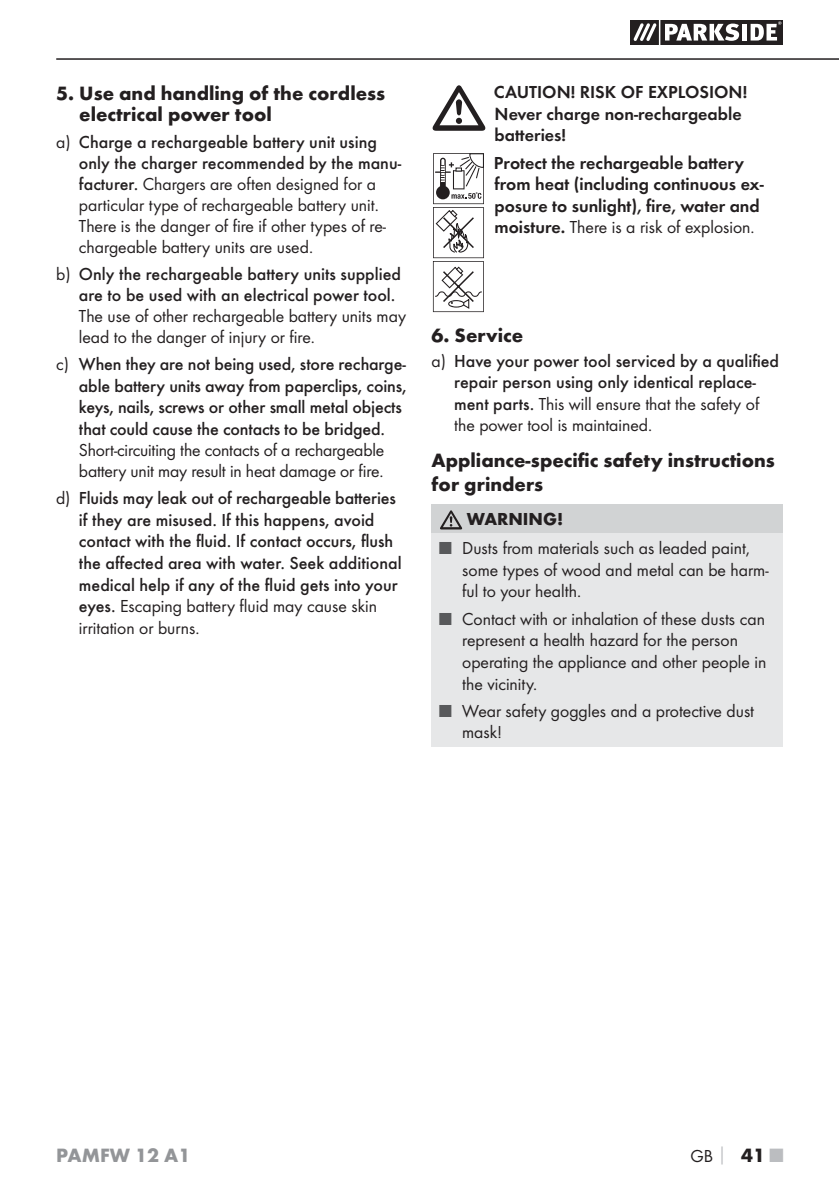
<style>
.page{position:relative;width:839px;height:1190px;background:#fff}
.page>*{position:absolute;margin:0;border:0;box-sizing:border-box;transform-origin:0 0}
.t1{font:700 20px/21px "Futura";color:#231f20}
.t2{font:700 20px "Futura";color:#939598}
.t3{font:18px/21.6px "Futura Boo";color:#231f20}
.t4{font:500 18px/21.6px "Futura";color:#231f20}
.t5{font:18px/21.6px "Futura Dem";color:#231f20}
.t6{font:700 18px "Futura";color:#231f20}
.s1{font-family:"Futura Boo";font-weight:400}
.s2{font-family:"Futura";font-weight:500}
.s3{font-family:"Futura Dem"}
.s4{color:#58595b}
.s5{font-family:"Futura";font-weight:700;color:#bbbdc0}
.s6{font-family:"Futura";font-weight:700;font-size:20px}
.s7{font-family:"Futura";font-weight:700;font-size:20px;color:#bbbdc0}
</style>
<div class="page">
<hr style="left:56px;top:58px;width:782px;height:2px;background:#231f20">
<svg style="left:630px;top:20px;width:152px;height:25px"></svg>
<hr style="left:658px;top:20px;width:2px;height:25px;background:#fff">
<div style="left:431px;top:504px;width:351px;height:29px;background:#d1d3d4"></div>
<div style="left:431px;top:533px;width:351px;height:213px;background:#e6e7e8"></div>
<svg style="left:440px;top:510px;width:22px;height:19px"></svg>
<svg style="left:432px;top:85px;width:53px;height:46px"></svg>
<svg style="left:432px;top:153px;width:51px;height:159px"></svg>
<p class="t1" style="left:79px;top:85px;width:307px;text-indent:-23px">5. Use and handling of the cordless electrical power tool</p>
<p class="t4" style="left:79px;top:133px;width:323px;line-height:21px;text-indent:-23px"><span class="s1">a)</span> Charge a rechargeable battery unit using only the charger recommended by the manu-</p>
<p class="t3" style="left:79px;top:174px;width:308px;line-height:21px"><span class="s2">facturer.</span> Chargers are often designed for a particular type of rechargeable battery unit.<br>There is the danger of fire if other types of re&shy;chargeable battery units are used.</p>
<p class="t4" style="left:79px;top:264px;width:323px;line-height:21px;text-indent:-23px"><span class="s1">b)</span> Only the rechargeable battery units supplied are to be used with an electrical power tool.</p>
<p class="t3" style="left:79px;top:306px;width:328px;line-height:21px">The use of other rechargeable battery units may lead to the danger of injury or fire.</p>
<p class="t4" style="left:79px;top:354px;width:329px;text-indent:-23px"><span class="s1">c)</span> When they are not being used, store recharge&shy;able battery units away from paperclips, coins, keys, nails, screws or other small metal objects that could cause the contacts to be bridged.</p>
<p class="t3" style="left:79px;top:440px;width:307px;line-height:21px">Short-circuiting the contacts of a rechargeable battery unit may result in heat damage or fire.</p>
<p class="t4" style="left:79px;top:488px;width:324px;text-indent:-23px"><span class="s1">d)</span> Fluids may leak out of rechargeable batteries if they are misused. If this happens, avoid contact with the fluid. If contact occurs, flush the affected area with water. Seek additional medical help if any of the fluid gets into your</p>
<p class="t3" style="left:79px;top:596px;width:299px"><span class="s2">eyes.</span> Escaping battery fluid may cause skin irritation or burns.</p>
<p class="t5" style="left:493px;top:82px;width:254px">CAUTION! RISK OF EXPLOSION!<br>Never charge non-rechargeable batteries!</p>
<p class="t5" style="left:493px;top:153px;width:271px">Protect the rechargeable battery from heat (including continuous ex&shy;posure to sunlight), fire, water and</p>
<p class="t3" style="left:494px;top:218px;width:261px"><span class="s3">moisture.</span> There is a risk of explosion.</p>
<p class="t1" style="left:431px;top:326px;width:93px">6. Service</p>
<p class="t4" style="left:431px;top:351px;width:349px;text-align:center"><span class="s1">a)</span> Have your power tool serviced by a qualified repair person using only identical replace-</p>
<p class="t3" style="left:454px;top:394px;width:306px"><span class="s2">ment parts.</span> This will ensure that the safety of the power tool is maintained.</p>
<p class="t1" style="left:431px;top:450px;width:344px;line-height:24px">Appliance-specific safety instructions for grinders</p>
<p class="t6" style="left:466px;top:512px;width:98px">WARNING!</p>
<p class="t3" style="left:462px;top:538px;width:308px;text-indent:-23px"><span class="s4">■</span> Dusts from materials such as leaded paint, some types of wood and metal can be harm&shy;ful to your health.</p>
<p class="t3" style="left:462px;top:609px;width:305px;text-indent:-23px"><span class="s4">■</span> Contact with or inhalation of these dusts can represent a health hazard for the person operating the appliance and other people in the vicinity.</p>
<p class="t3" style="left:462px;top:701px;width:293px;text-indent:-23px"><span class="s4">■</span> Wear safety goggles and a protective dust mask!</p>
<p class="t2" style="left:56px;top:1147px;width:135px">PAMFW 12 A1</p>
<p class="t3" style="left:690px;top:1146px;width:94px">GB<span class="s5">│</span> <span class="s6">41</span> <span class="s7">■</span></p>
</div>
